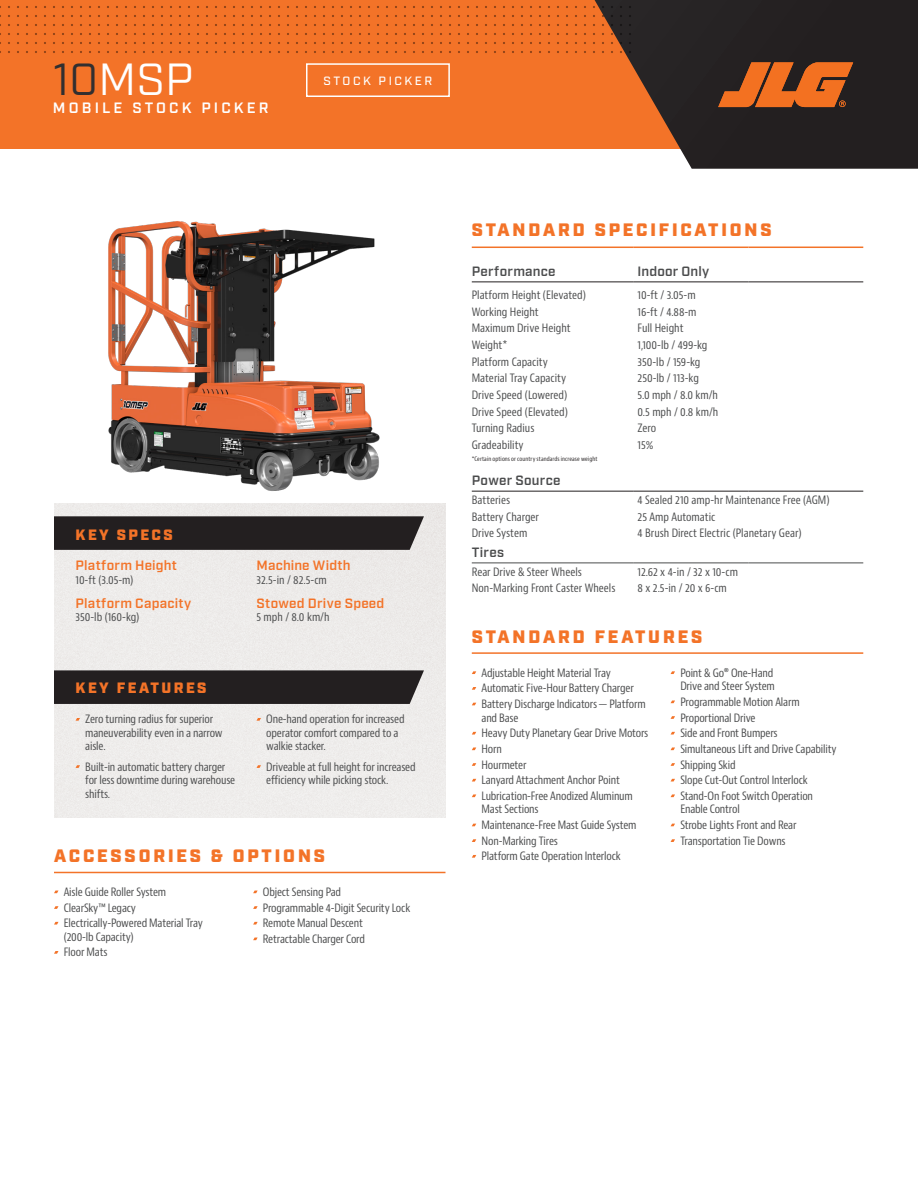
<style>
.page{position:relative;width:918px;height:1188px;background:#fff}
.page>*{position:absolute;margin:0;border:0;box-sizing:border-box;transform-origin:0 0}
.Product_Name{font:45px "Industry";letter-spacing:.01em;color:#fff}
.t1{font:900 18px "Industry";letter-spacing:.16em;color:#f37328}
.t2{font:900 15px "Industry";letter-spacing:.16em;color:#f37328}
.Series{font:600 15px "Industry";letter-spacing:.21em;color:#fff}
.Product_Body_Copy{font:600 13.5px "Industry";letter-spacing:.02em;color:#f37328}
.Product_Body_Copy-2{font:600 13.5px "Industry";letter-spacing:.015em;color:#4b4c4d}
.t3{font:500 12px "Industry";letter-spacing:.21em;color:#fff}
.table_body{font:condensed 11.25px/13.5px "Bernino Sans";letter-spacing:-.015em;color:#4b4c4d}
.Product_Body_Copy-3{font:condensed 11.25px "Bernino Sans";color:#4b4c4d}
.jlgSS_Footnote{font:condensed 6px "Bernino Sans";letter-spacing:.01em;color:#231f20}
.s1{color:#312f30}
</style>
<div class="page">
<div style="left:54px;top:504px;width:392px;height:314px;background:#eeecea"></div>
<div style="left:0;top:0;width:694px;height:149px;background:#f37328"></div>
<svg style="left:625px;top:0;width:293px;height:169px;background:#372c28"></svg>
<svg style="left:718px;top:62px;width:135px;height:45px;background:#af5620"></svg>
<svg style="left:54px;top:516px;width:370px;height:34px;background:#292526"></svg>
<svg style="left:54px;top:670px;width:370px;height:34px;background:#292526"></svg>
<svg style="left:0;top:0;width:632px;height:54px"></svg>
<svg style="left:76px;top:718px;width:4px;height:3px"></svg>
<svg style="left:76px;top:765px;width:4px;height:3px"></svg>
<svg style="left:256px;top:718px;width:5px;height:3px"></svg>
<svg style="left:256px;top:765px;width:5px;height:3px"></svg>
<hr style="left:472px;top:491px;width:162px;height:1px;background:#231f20">
<hr style="left:634px;top:491px;width:115px;height:1px;background:#231f20">
<hr style="left:749px;top:491px;width:114px;height:1px;background:#231f20">
<hr style="left:472px;top:247px;width:162px;height:1px;background:#f37328">
<hr style="left:634px;top:247px;width:115px;height:1px;background:#f37328">
<hr style="left:749px;top:247px;width:114px;height:1px;background:#f37328">
<hr style="left:472px;top:282px;width:162px;height:1px;background:#231f20">
<hr style="left:634px;top:282px;width:115px;height:1px;background:#231f20">
<hr style="left:749px;top:282px;width:114px;height:1px;background:#231f20">
<hr style="left:472px;top:563px;width:162px;height:1px;background:#4b4c4d">
<hr style="left:634px;top:563px;width:115px;height:1px;background:#4b4c4d">
<hr style="left:749px;top:563px;width:114px;height:1px;background:#4b4c4d">
<hr style="left:54px;top:872px;width:392px;height:1px;background:#f37328">
<svg style="left:253px;top:906px;width:5px;height:3px"></svg>
<svg style="left:253px;top:922px;width:5px;height:3px"></svg>
<svg style="left:671px;top:794px;width:4px;height:3px"></svg>
<hr style="left:472px;top:652px;width:391px;height:2px;background:#f37328">
<div style="left:306px;top:63px;width:144px;height:34px;border:2px solid #fff"></div>
<img style="left:108px;top:221px;width:272px;height:270px">
<p class="Product_Name" style="left:53px;top:53px;width:142px"><span class="s1">10</span>MSP</p>
<p class="Series" style="left:53px;top:99px;width:217px">MOBILE STOCK PICKER</p>
<p class="t3" style="left:324px;top:73px;width:110px">STOCK PICKER</p>
<p class="t2" style="left:76px;top:525px;width:99px">KEY SPECS</p>
<p class="Product_Body_Copy" style="left:76px;top:558px;width:103px">Platform Height</p>
<p class="Product_Body_Copy-3" style="left:76px;top:573px;width:59px">10-ft (3.05-m)</p>
<p class="Product_Body_Copy" style="left:76px;top:595px;width:117px">Platform Capacity</p>
<p class="Product_Body_Copy-3" style="left:76px;top:610px;width:65px">350-lb (160-kg)</p>
<p class="Product_Body_Copy" style="left:256px;top:558px;width:96px">Machine Width</p>
<p class="Product_Body_Copy-3" style="left:256px;top:573px;width:72px">32.5-in / 82.5-cm</p>
<p class="Product_Body_Copy" style="left:256px;top:595px;width:129px">Stowed Drive Speed</p>
<p class="Product_Body_Copy-3" style="left:256px;top:610px;width:75px">5 mph / 8.0 km/h</p>
<p class="t2" style="left:76px;top:678px;width:132px">KEY FEATURES</p>
<p class="table_body" style="left:85px;top:713px;width:139px">Zero turning radius for superior maneuverability even in a narrow aisle.</p>
<p class="table_body" style="left:85px;top:760px;width:151px">Built-in automatic battery charger for less downtime during warehouse shifts.</p>
<p class="table_body" style="left:266px;top:713px;width:140px">One-hand operation for increased operator comfort compared to a walkie stacker.</p>
<p class="table_body" style="left:266px;top:760px;width:151px">Driveable at full height for increased efficiency while picking stock.</p>
<p class="t1" style="left:54px;top:845px;width:272px">ACCESSORIES &amp; OPTIONS</p>
<p class="table_body" style="left:64px;top:885px;width:104px">Aisle Guide Roller System</p>
<p class="table_body" style="left:64px;top:901px;width:74px">ClearSky™ Legacy</p>
<p class="table_body" style="left:64px;top:917px;width:141px">Electrically-Powered Material Tray (200-lb Capacity)</p>
<p class="table_body" style="left:64px;top:946px;width:45px">Floor Mats</p>
<p class="table_body" style="left:263px;top:885px;width:80px">Object Sensing Pad</p>
<p class="table_body" style="left:263px;top:901px;width:149px">Programmable 4-Digit Security Lock</p>
<p class="table_body" style="left:263px;top:917px;width:102px">Remote Manual Descent</p>
<p class="table_body" style="left:263px;top:932px;width:104px">Retractable Charger Cord</p>
<p class="t1" style="left:472px;top:219px;width:301px">STANDARD SPECIFICATIONS</p>
<p class="Product_Body_Copy-2" style="left:472px;top:263px;width:85px">Performance</p>
<p class="Product_Body_Copy-2" style="left:638px;top:263px;width:73px">Indoor Only</p>
<p class="Product_Body_Copy-3" style="left:472px;top:288px;width:116px">Platform Height (Elevated)</p>
<p class="table_body" style="left:638px;top:289px;width:60px">10-ft / 3.05-m</p>
<p class="Product_Body_Copy-3" style="left:472px;top:305px;width:68px">Working Height</p>
<p class="table_body" style="left:638px;top:305px;width:61px">16-ft / 4.88-m</p>
<p class="Product_Body_Copy-3" style="left:472px;top:321px;width:101px">Maximum Drive Height</p>
<p class="table_body" style="left:638px;top:322px;width:48px">Full Height</p>
<p class="Product_Body_Copy-3" style="left:472px;top:338px;width:37px">Weight*</p>
<p class="table_body" style="left:638px;top:339px;width:71px">1,100-lb / 499-kg</p>
<p class="Product_Body_Copy-3" style="left:472px;top:355px;width:78px">Platform Capacity</p>
<p class="table_body" style="left:638px;top:355px;width:64px">350-lb / 159-kg</p>
<p class="Product_Body_Copy-3" style="left:472px;top:371px;width:96px">Material Tray Capacity</p>
<p class="table_body" style="left:638px;top:372px;width:63px">250-lb / 113-kg</p>
<p class="Product_Body_Copy-3" style="left:472px;top:388px;width:97px">Drive Speed (Lowered)</p>
<p class="table_body" style="left:638px;top:388px;width:82px">5.0 mph / 8.0 km/h</p>
<p class="Product_Body_Copy-3" style="left:472px;top:405px;width:98px">Drive Speed (Elevated)</p>
<p class="table_body" style="left:638px;top:405px;width:82px">0.5 mph / 0.8 km/h</p>
<p class="Product_Body_Copy-3" style="left:472px;top:421px;width:64px">Turning Radius</p>
<p class="table_body" style="left:638px;top:422px;width:20px">Zero</p>
<p class="Product_Body_Copy-3" style="left:472px;top:438px;width:54px">Gradeability</p>
<p class="table_body" style="left:638px;top:438px;width:17px">15%</p>
<p class="jlgSS_Footnote" style="left:472px;top:455px;width:127px">*Certain options or country standards increase weight</p>
<p class="Product_Body_Copy-2" style="left:472px;top:472px;width:90px">Power Source</p>
<p class="table_body" style="left:472px;top:493px;width:40px">Batteries</p>
<p class="table_body" style="left:638px;top:493px;width:194px">4 Sealed 210 amp-hr Maintenance Free (AGM)</p>
<p class="table_body" style="left:472px;top:510px;width:69px">Battery Charger</p>
<p class="table_body" style="left:638px;top:510px;width:79px">25 Amp Automatic</p>
<p class="table_body" style="left:472px;top:527px;width:57px">Drive System</p>
<p class="table_body" style="left:638px;top:527px;width:165px">4 Brush Direct Electric (Planetary Gear)</p>
<p class="Product_Body_Copy-2" style="left:472px;top:544px;width:34px">Tires</p>
<p class="table_body" style="left:472px;top:565px;width:112px">Rear Drive &amp; Steer Wheels</p>
<p class="table_body" style="left:638px;top:565px;width:102px">12.62 x 4-in / 32 x 10-cm</p>
<p class="table_body" style="left:472px;top:582px;width:145px">Non-Marking Front Caster Wheels</p>
<p class="table_body" style="left:638px;top:582px;width:91px">8 x 2.5-in / 20 x 6-cm</p>
<p class="t1" style="left:472px;top:626px;width:232px">STANDARD FEATURES</p>
<p class="table_body" style="left:482px;top:666px;width:131px">Adjustable Height Material Tray</p>
<p class="table_body" style="left:482px;top:682px;width:154px">Automatic Five-Hour Battery Charger</p>
<p class="table_body" style="left:482px;top:698px;width:166px">Battery Discharge Indicators— Platform and Base</p>
<p class="table_body" style="left:482px;top:727px;width:168px">Heavy Duty Planetary Gear Drive Motors</p>
<p class="table_body" style="left:482px;top:742px;width:22px">Horn</p>
<p class="table_body" style="left:482px;top:758px;width:46px">Hourmeter</p>
<p class="table_body" style="left:482px;top:774px;width:140px">Lanyard Attachment Anchor Point</p>
<p class="table_body" style="left:482px;top:789px;width:153px">Lubrication-Free Anodized Aluminum<br>Mast Sections</p>
<p class="table_body" style="left:482px;top:819px;width:156px">Maintenance-Free Mast Guide System</p>
<p class="table_body" style="left:482px;top:834px;width:78px">Non-Marking Tires</p>
<p class="table_body" style="left:482px;top:850px;width:141px">Platform Gate Operation Interlock</p>
<p class="table_body" style="left:680px;top:666px;width:96px">Point &amp; Go® One-Hand<br>Drive and Steer System</p>
<p class="table_body" style="left:680px;top:695px;width:121px">Programmable Motion Alarm</p>
<p class="table_body" style="left:680px;top:711px;width:77px">Proportional Drive</p>
<p class="table_body" style="left:680px;top:727px;width:99px">Side and Front Bumpers</p>
<p class="table_body" style="left:680px;top:742px;width:158px">Simultaneous Lift and Drive Capability</p>
<p class="table_body" style="left:680px;top:758px;width:57px">Shipping Skid</p>
<p class="table_body" style="left:680px;top:774px;width:129px">Slope Cut-Out Control Interlock</p>
<p class="table_body" style="left:680px;top:789px;width:134px">Stand-On Foot Switch Operation<br>Enable Control</p>
<p class="table_body" style="left:680px;top:819px;width:118px">Strobe Lights Front and Rear</p>
<p class="table_body" style="left:680px;top:834px;width:107px">Transportation Tie Downs</p>
</div>
